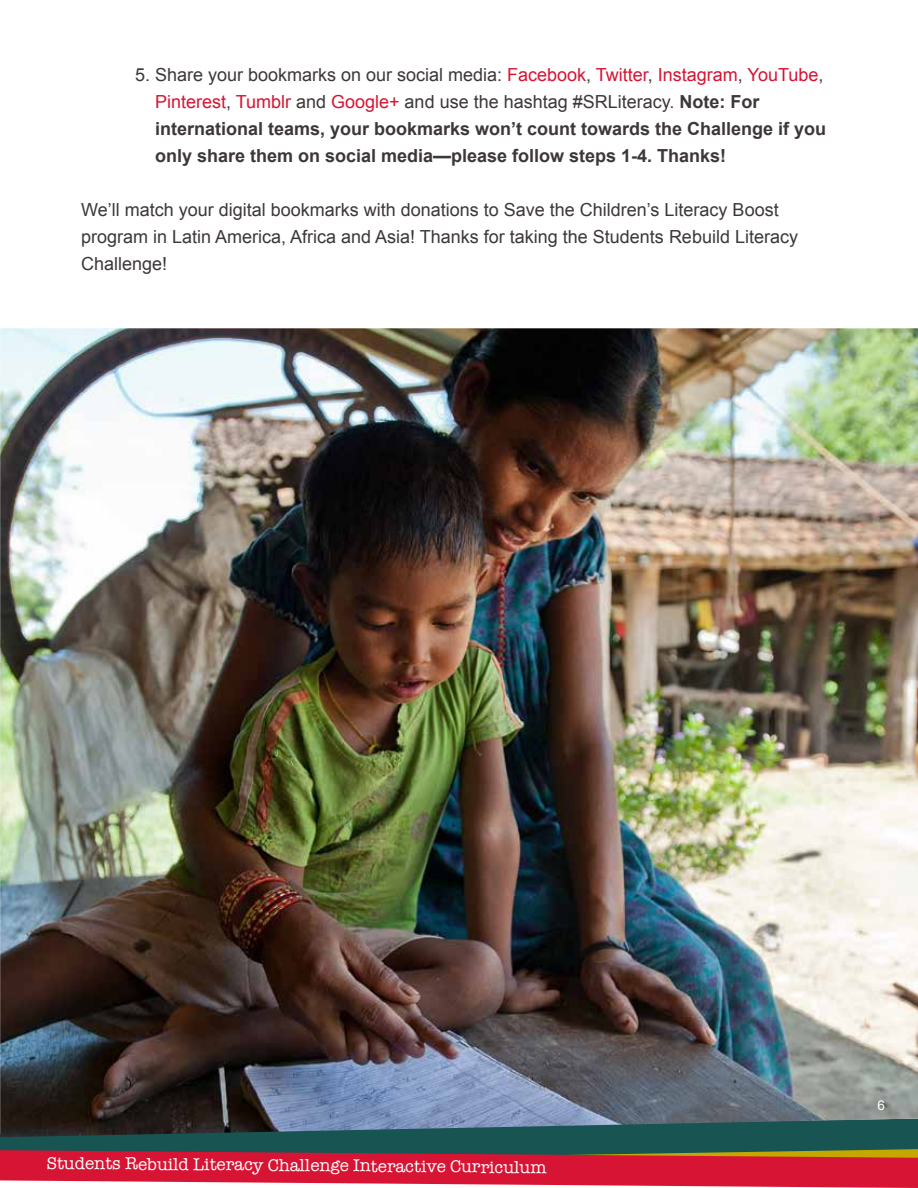
<style>
.page{position:relative;width:918px;height:1188px;background:#fff}
.page>*{position:absolute;margin:0;border:0;box-sizing:border-box;transform-origin:0 0}
.t1{font:700 18px/27px "Arial";color:#3d3837}
.t2{font:18px/27px "Arial";color:#3d3837}
.t3{font:17.4px "American Typewriter";color:#fff}
.t4{font:13.5px "Arial";color:#fff}
.s1{font-weight:400}
.s2{font-weight:400;color:#d71433}
</style>
<div class="page">
<svg style="left:0;top:1137px;width:918px;height:51px;background:#9f3d49"></svg>
<img style="left:0;top:328px;width:918px;height:809px">
<p class="t1" style="left:155px;top:61px;width:673px;text-indent:-20px"><span class="s1">5. Share your bookmarks on our social media:</span> <span class="s2">Facebook</span><span class="s1">,</span> <span class="s2">Twitter</span><span class="s1">,</span> <span class="s2">Instagram</span><span class="s1">,</span> <span class="s2">YouTube</span><span class="s1">, </span><span class="s2">Pinterest</span><span class="s1">,</span> <span class="s2">Tumblr</span> <span class="s1">and</span> <span class="s2">Google+</span> <span class="s1">and use the hashtag #SRLiteracy.</span> Note: For international teams, your bookmarks won’t count towards the Challenge if you only share them on social media—please follow steps 1-4. Thanks!</p>
<p class="t2" style="left:81px;top:196px;width:719px">We’ll match your digital bookmarks with donations to Save the Children’s Literacy Boost program in Latin America, Africa and Asia! Thanks for taking the Students Rebuild Literacy<br>Challenge!</p>
<p class="t3" style="left:47px;top:1147px;width:501px;rotate:1deg">Students Rebuild Literacy Challenge Interactive Curriculum</p>
<p class="t4" style="left:878px;top:1096px;width:9px">6</p>
</div>
